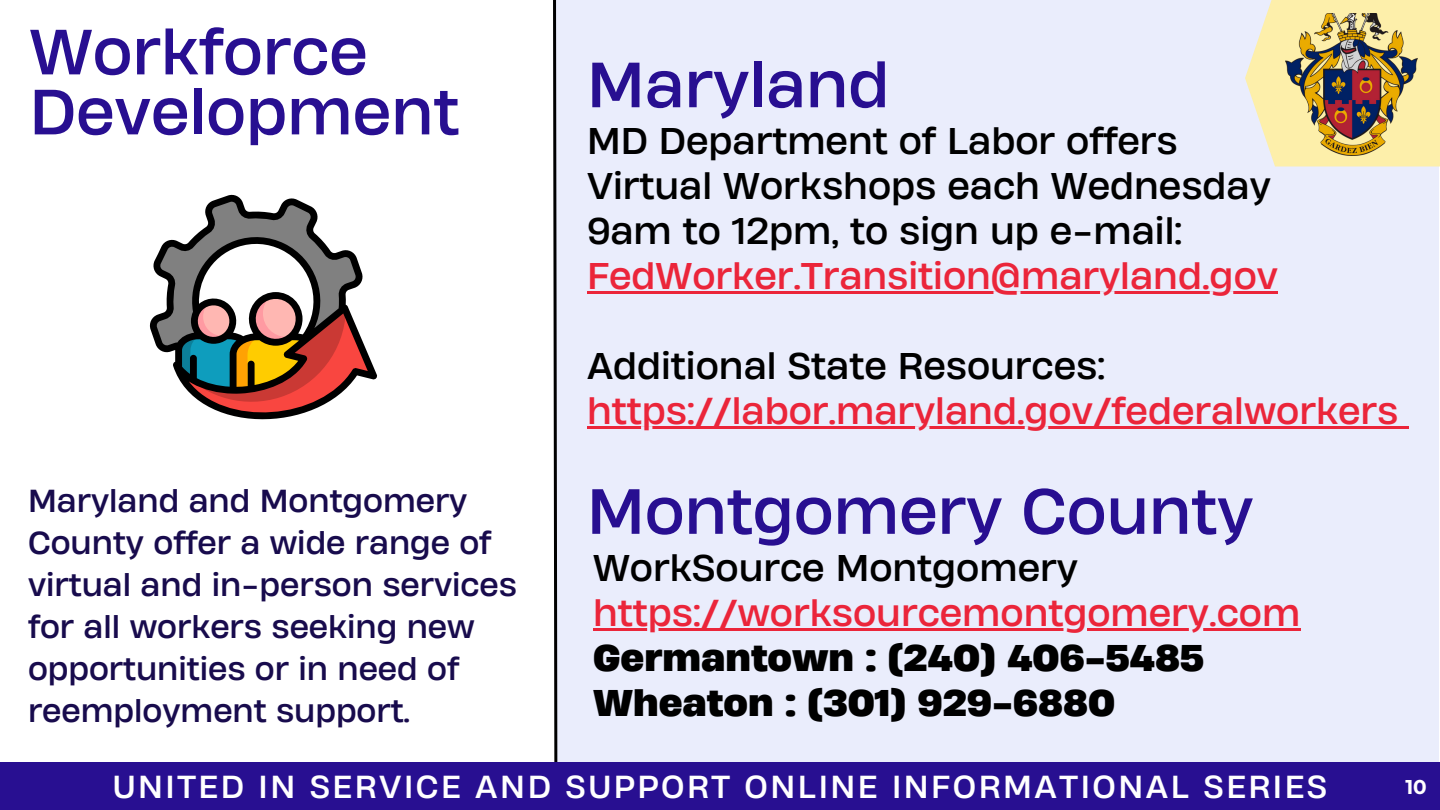
<style>
.page{position:relative;width:1440px;height:810px;background:#fff}
.page>*{position:absolute;margin:0;border:0;box-sizing:border-box;transform-origin:0 0}
.t1{font:60px/60px "Heading Now 74";color:#280f91}
.t2{font:35px/45px "Heading Now 74";color:#000}
.t3{font:700 35px/45px "Heading Now 76";color:#000}
.t4{font:35px "Heading Now 74";color:#eb253a}
.t5{font:30px/42px "Heading Now 74";color:#180b4d}
.t6{font:30px "Heading Now 74";letter-spacing:.085em;color:#fff}
.t7{font:700 20px "Montserrat";color:#fff}
.s1{font-family:"Heading Now 74";font-weight:400;color:#eb253a}
</style>
<div class="page">
<div style="left:556px;top:0;width:883px;height:810px;background:#eaedfc"></div>
<svg style="left:552px;top:0;width:7px;height:763px"></svg>
<svg style="left:1245px;top:0;width:195px;height:166px"></svg>
<img style="left:1285px;top:14px;width:132px;height:142px">
<hr style="left:587px;top:292px;width:691px;height:2px;background:#eb253a">
<hr style="left:587px;top:426px;width:811px;height:3px;background:#eb253a">
<svg style="left:1398px;top:426px;width:11px;height:3px"></svg>
<hr style="left:593px;top:628px;width:707px;height:3px;background:#eb253a">
<svg style="left:149px;top:194px;width:228px;height:226px"></svg>
<div style="left:0;top:763px;width:1440px;height:47px;background:#280f91"></div>
<p class="t1" style="left:29px;top:21px;width:431px">Workforce<br>Development</p>
<p class="t5" style="left:28px;top:479px;width:490px">Maryland and Montgomery<br>County offer a wide range of virtual and in-person services for all workers seeking new opportunities or in need of reemployment support.</p>
<h1 class="t1" style="left:587px;top:54px;width:304px">Maryland</h1>
<h2 class="t2" style="left:587px;top:118px;width:685px">MD Department of Labor offers<br>Virtual Workshops each Wednesday<br>9am to 12pm, to sign up e-mail:</h2>
<h1 class="t4" style="left:587px;top:253px;width:692px">FedWorker.Transition@maryland.gov</h1>
<h1 class="t2" style="left:587px;top:343px;width:519px">Additional State Resources:</h1>
<h2 class="t4" style="left:587px;top:388px;width:813px">https://labor.maryland.gov/federalworkers</h2>
<h2 class="t1" style="left:587px;top:480px;width:668px">Montgomery County</h2>
<h1 class="t2" style="left:593px;top:545px;width:486px">WorkSource Montgomery</h1>
<p class="t3" style="left:593px;top:590px;width:709px"><span class="s1">https://worksourcemontgomery.com<br></span>Germantown : (240) 406-5485<br>Wheaton : (301) 929-6880</p>
<h4 class="t6" style="left:113px;top:766px;width:1216px">UNITED IN SERVICE AND SUPPORT ONLINE INFORMATIONAL SERIES</h4>
<p class="t7" style="left:1405px;top:774px;width:23px">10</p>
</div>
